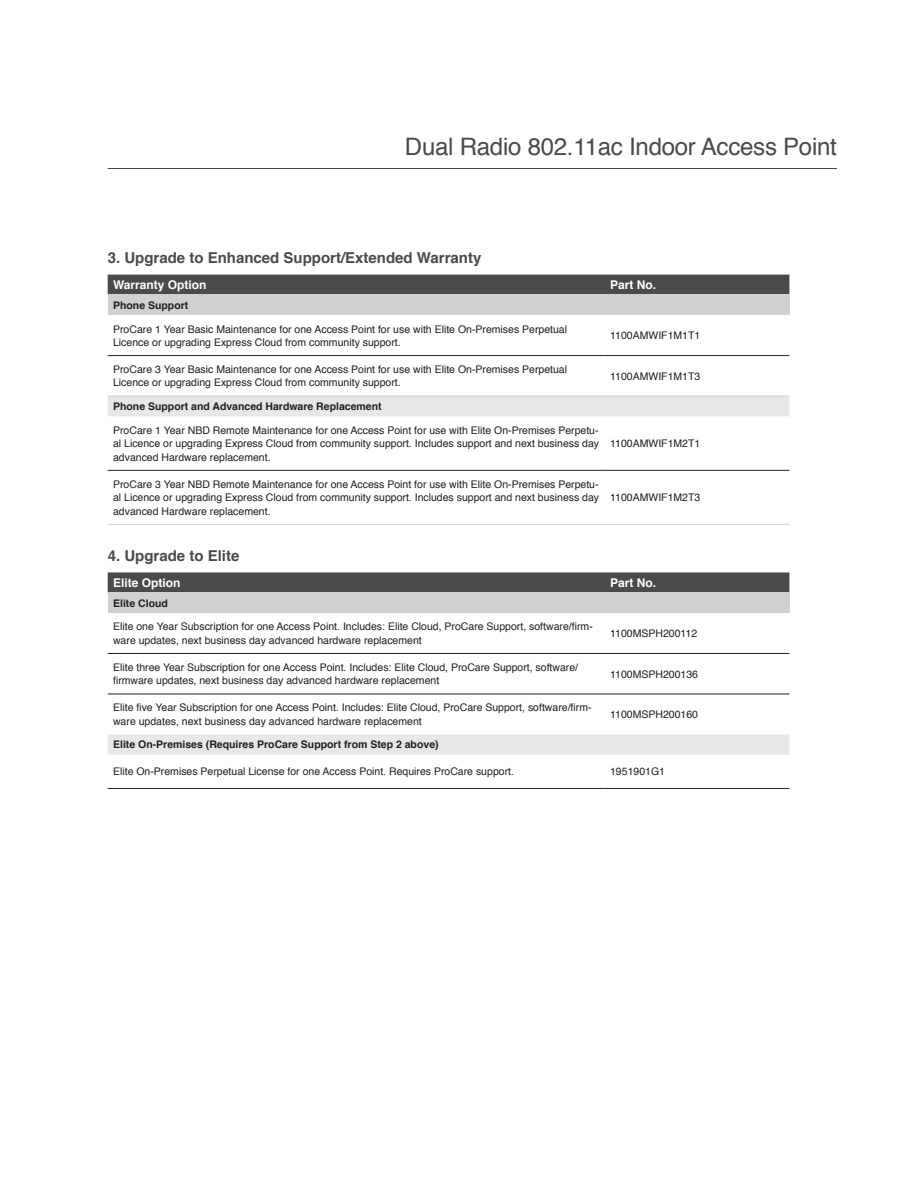
<style>
.page{position:relative;width:918px;height:1188px;background:#fff}
.page>*{position:absolute;margin:0;border:0;box-sizing:border-box;transform-origin:0 0}
.t1{font:24px "Helvetica";letter-spacing:-.01em;color:#494a4b}
.t2{font:700 15px "Helvetica";color:#494a4b}
.t3{font:700 12px "Helvetica";color:#fff}
.t4{font:10.5px/13.4px "Helvetica";color:#231f20}
.t5{font:700 10.5px "Helvetica";color:#231f20}
</style>
<div class="page">
<hr style="left:108px;top:168px;width:729px;height:1px;background:#494a4b">
<svg style="left:108px;top:274px;width:681px;height:196px"></svg>
<div style="left:108px;top:275px;width:681px;height:20px;background:#494a4b"></div>
<div style="left:108px;top:295px;width:681px;height:20px;background:#cfd0d2"></div>
<div style="left:108px;top:397px;width:681px;height:19px;background:#e6e7e9"></div>
<hr style="left:108px;top:396px;width:497px;height:1px;background:#cfd0d2">
<hr style="left:605px;top:396px;width:184px;height:1px;background:#cfd0d2">
<hr style="left:108px;top:524px;width:497px;height:1px;background:#cfd0d2">
<hr style="left:605px;top:524px;width:184px;height:1px;background:#cfd0d2">
<hr style="left:108px;top:355px;width:497px;height:1px;background:#231f20">
<hr style="left:605px;top:355px;width:184px;height:1px;background:#231f20">
<hr style="left:108px;top:470px;width:497px;height:1px;background:#231f20">
<hr style="left:605px;top:470px;width:184px;height:1px;background:#231f20">
<svg style="left:108px;top:693px;width:681px;height:1px"></svg>
<svg style="left:108px;top:572px;width:681px;height:21px;background:#535455"></svg>
<div style="left:108px;top:593px;width:681px;height:20px;background:#cfd0d2"></div>
<div style="left:108px;top:734px;width:681px;height:21px;background:#e6e7e9"></div>
<hr style="left:108px;top:788px;width:497px;height:1px;background:#231f20">
<hr style="left:605px;top:788px;width:184px;height:1px;background:#231f20">
<hr style="left:108px;top:653px;width:497px;height:1px;background:#231f20">
<hr style="left:605px;top:653px;width:184px;height:1px;background:#231f20">
<hr style="left:108px;top:694px;width:497px;height:1px;background:#231f20">
<hr style="left:605px;top:694px;width:184px;height:1px;background:#231f20">
<h1 class="t1" style="left:405px;top:128px;width:434px">Dual Radio 802.11ac Indoor Access Point</h1>
<h2 class="t2" style="left:108px;top:246px;width:375px">3. Upgrade to Enhanced Support/Extended Warranty</h2>
<p class="t3" style="left:113px;top:275px;width:95px">Warranty Option</p>
<p class="t3" style="left:610px;top:275px;width:48px">Part No.</p>
<p class="t5" style="left:113px;top:297px;width:77px">Phone Support</p>
<p class="t4" style="left:113px;top:323px;width:456px">ProCare 1 Year Basic Maintenance for one Access Point for use with Elite On-Premises Perpetual<br>Licence or upgrading Express Cloud from community support.</p>
<p class="t4" style="left:610px;top:329px;width:92px">1100AMWIF1M1T1</p>
<p class="t4" style="left:113px;top:363px;width:456px">ProCare 3 Year Basic Maintenance for one Access Point for use with Elite On-Premises Perpetual<br>Licence or upgrading Express Cloud from community support.</p>
<p class="t4" style="left:610px;top:370px;width:92px">1100AMWIF1M1T3</p>
<p class="t5" style="left:113px;top:398px;width:270px">Phone Support and Advanced Hardware Replacement</p>
<p class="t4" style="left:113px;top:424px;width:488px;text-align:justify">ProCare 1 Year NBD Remote Maintenance for one Access Point for use with Elite On-Premises Perpetu&shy;al Licence or upgrading Express Cloud from community support. Includes support and next business day advanced Hardware replacement.</p>
<p class="t4" style="left:610px;top:437px;width:92px">1100AMWIF1M2T1</p>
<p class="t4" style="left:113px;top:478px;width:488px;text-align:justify">ProCare 3 Year NBD Remote Maintenance for one Access Point for use with Elite On-Premises Perpetu&shy;al Licence or upgrading Express Cloud from community support. Includes support and next business day advanced Hardware replacement.</p>
<p class="t4" style="left:610px;top:491px;width:92px">1100AMWIF1M2T3</p>
<h2 class="t2" style="left:108px;top:544px;width:133px">4. Upgrade to Elite</h2>
<p class="t3" style="left:113px;top:573px;width:69px">Elite Option</p>
<p class="t3" style="left:610px;top:573px;width:48px">Part No.</p>
<p class="t5" style="left:113px;top:595px;width:56px">Elite Cloud</p>
<p class="t4" style="left:113px;top:620px;width:481px">Elite one Year Subscription for one Access Point. Includes: Elite Cloud, ProCare Support, software/firm&shy;ware updates, next business day advanced hardware replacement</p>
<p class="t4" style="left:610px;top:627px;width:89px">1100MSPH200112</p>
<p class="t4" style="left:113px;top:661px;width:467px">Elite three Year Subscription for one Access Point. Includes: Elite Cloud, ProCare Support, software/ firmware updates, next business day advanced hardware replacement</p>
<p class="t4" style="left:610px;top:668px;width:89px">1100MSPH200136</p>
<p class="t4" style="left:113px;top:701px;width:480px">Elite five Year Subscription for one Access Point. Includes: Elite Cloud, ProCare Support, software/firm&shy;ware updates, next business day advanced hardware replacement</p>
<p class="t4" style="left:610px;top:708px;width:89px">1100MSPH200160</p>
<p class="t5" style="left:113px;top:736px;width:327px">Elite On-Premises (Requires ProCare Support from Step 2 above)</p>
<p class="t4" style="left:113px;top:765px;width:402px">Elite On-Premises Perpetual License for one Access Point. Requires ProCare support.</p>
<p class="t4" style="left:610px;top:765px;width:56px">1951901G1</p>
</div>
